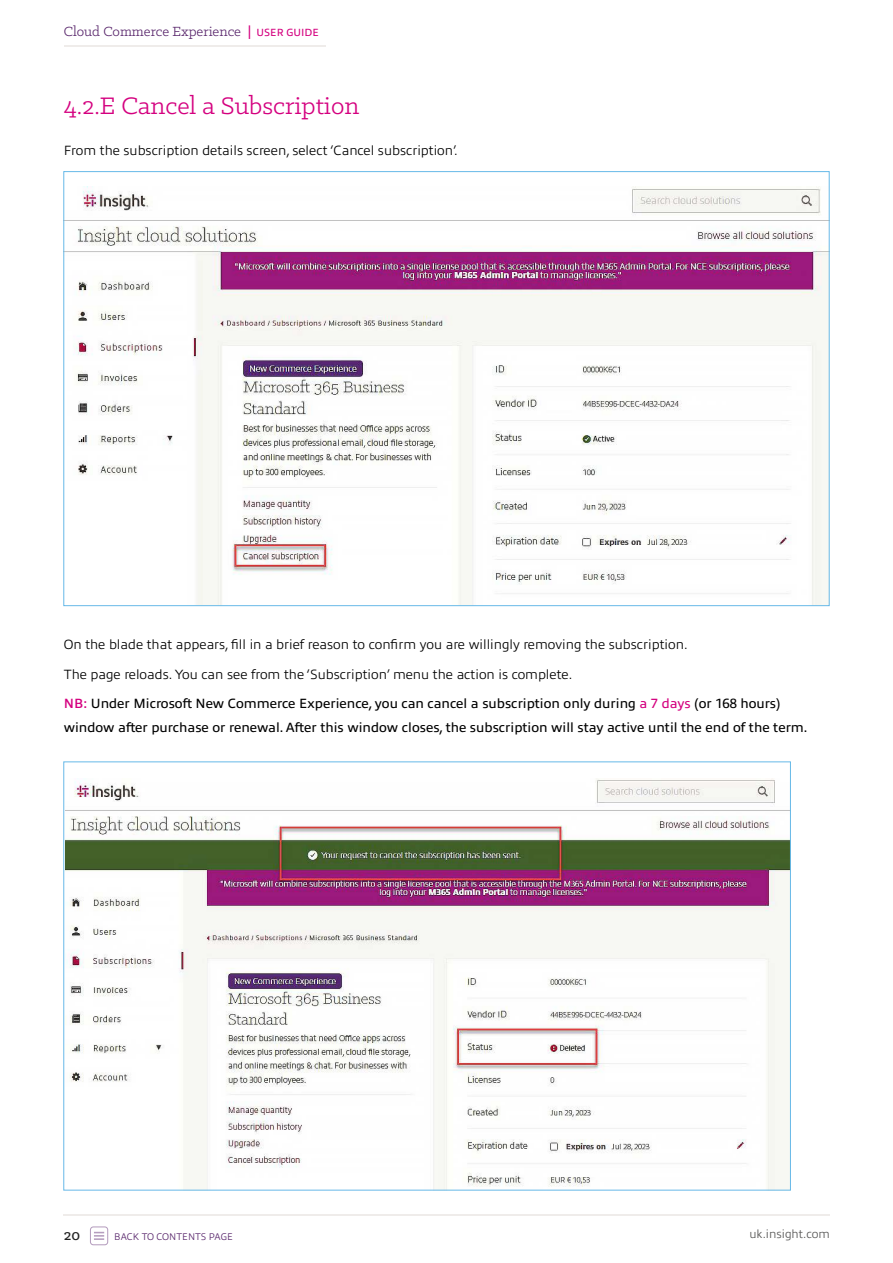
<style>
.page{position:relative;width:893px;height:1263px;background:#fff}
.page>*{position:absolute;margin:0;border:0;box-sizing:border-box;transform-origin:0 0}
.t1{font:27px "Klinic Slab";color:#d4007f}
.t2{font:500 16.5px "Klinic Slab";color:#222}
.t3{font:15px "Klinic Slab";color:#58256b}
.t4{font:300 13.5px/29.5px "Allumi Pro";color:#000}
.t5{font:13.5px "Allumi Pro";color:#000}
.t6{font:300 12px "Allumi Pro";color:#575756}
.t7{font:300 9.75px "Allumi Pro";color:#58256b}
.s1{font-weight:500;color:#d4007f}
.s2{font-family:"Allumi Pro";font-size:10.5px;color:#d4007f}
.s3{font-weight:600;color:#d4007f}
.s4{font-weight:400}
.s5{font-weight:400;color:#d4007f}
</style>
<div class="page">
<hr style="left:64px;top:1214px;width:766px;height:2px;background:#efecea">
<svg style="left:94px;top:1232px;width:10px;height:8px"></svg>
<div style="left:90px;top:1226px;width:18px;height:19px;border:1px solid #b59dbe;border-radius:3px"></div>
<hr style="left:64px;top:45px;width:262px;height:2px;background:#efecea">
<img style="left:66px;top:186px;width:761px;height:418px">
<img style="left:66px;top:779px;width:723px;height:409px">
<p class="t3" style="left:64px;top:22px;width:257px">Cloud Commerce Experience <span class="s1">|</span> <span class="s2">USER GUIDE</span></p>
<h1 class="t1" style="left:64px;top:88px;width:297px">4.2.E Cancel a Subscription</h1>
<p class="t4" style="left:64px;top:134px;width:395px">From the subscription details screen, select ‘Cancel subscription’.</p>
<p class="t4" style="left:64px;top:629px;width:718px">On the blade that appears, fill in a brief reason to confirm you are willingly removing the subscription.<br>The page reloads. You can see from the ‘Subscription’ menu the action is complete.<br><span class="s3">NB:</span> <span class="s4">Under Microsoft New Commerce Experience, you can cancel a subscription only during</span> <span class="s5">a 7 days</span> <span class="s4">(or 168 hours)</span></p>
<p class="t5" style="left:64px;top:718px;width:745px">window after purchase or renewal. After this window closes, the subscription will stay active until the end of the term.</p>
<p class="t2" style="left:64px;top:1224px;width:18px">20</p>
<p class="t7" style="left:114px;top:1229px;width:120px">BACK TO CONTENTS PAGE</p>
<p class="t6" style="left:749px;top:1225px;width:82px">uk.insight.com</p>
</div>
